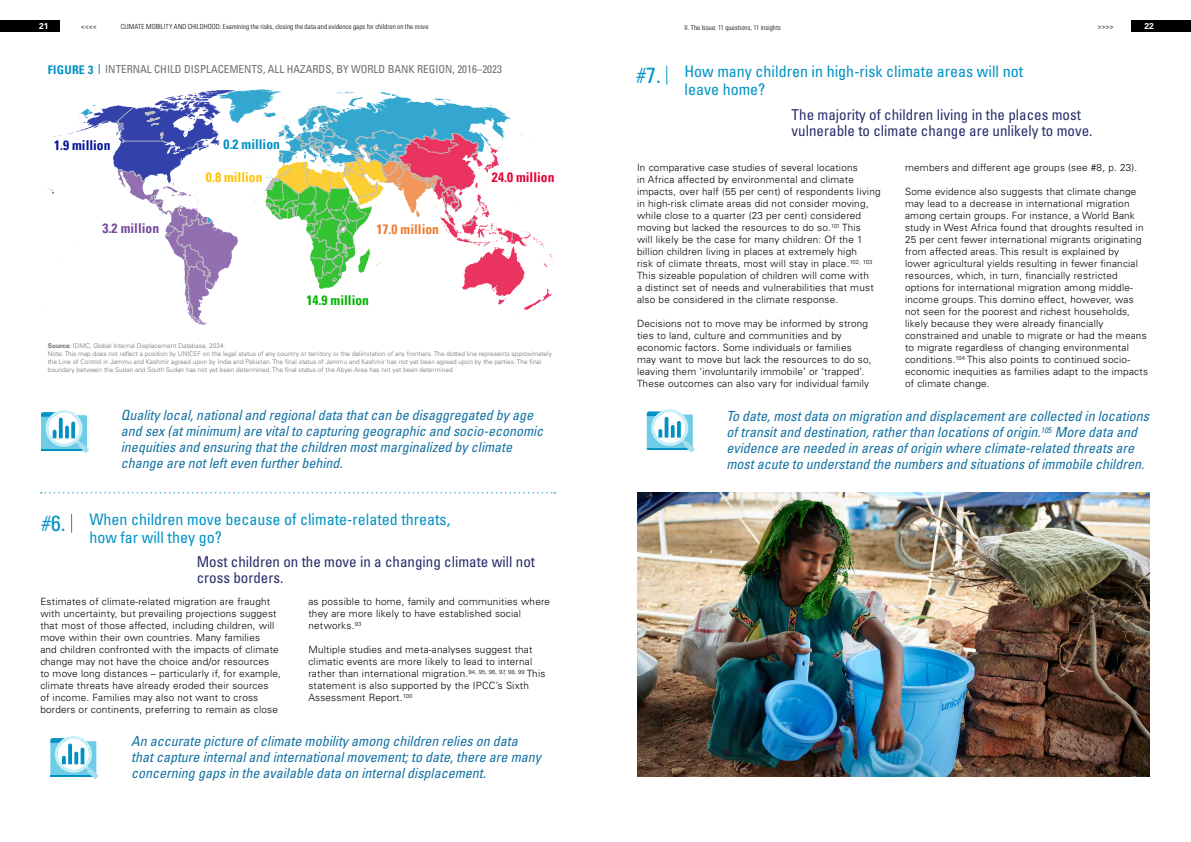
<style>
.page{position:relative;width:1191px;height:842px;background:#fff}
.page>*{position:absolute;margin:0;border:0;box-sizing:border-box;transform-origin:0 0}
.t1{font:condensed 22px "Univers LT Std";color:#0092c4}
.t2{font:condensed 16px/18px "Univers LT Std";color:#0092c4}
.t3{font:condensed 15px/16px "Univers LT Std";color:#292c6b}
.t4{font:italic condensed 14px/16px "Univers LT Std";color:#1271a3}
.t5{font:700 condensed 13.6px "Univers LT";color:#e60037}
.t6{font:700 condensed 13.6px "Univers LT";color:#ed7d30}
.t7{font:700 condensed 13.6px "Univers LT";color:#00b400}
.t8{font:700 condensed 13.6px "Univers LT";color:#0092c4}
.t9{font:700 condensed 13.6px "Univers LT";color:#774c9e}
.t10{font:700 condensed 13.6px "Univers LT";color:#fdc200}
.t11{font:700 condensed 13.6px "Univers LT";color:#001396}
.t12{font:condensed 11px "Univers LT Std";color:#6d6e71}
.t13{font:300 10px/12px "Univers LT Std";letter-spacing:.02em;color:#000}
.t14{font:300 8.5px "Fira Sans";color:#000}
.t15{font:700 8.5px "Univers LT Std";color:#fff}
.t16{font:300 condensed 7px "Univers LT Std";letter-spacing:.01em;color:#000}
.t17{font:300 6.5px/7.8px "Univers LT Std";color:#6d6e71}
.s1{font-weight:700;font-size:12px;color:#0092c4}
.s2{font-weight:700}
</style>
<div class="page">
<svg style="left:42px;top:89px;width:511px;height:236px"></svg>
<svg style="left:41px;top:410px;width:48px;height:43px"></svg>
<svg style="left:41px;top:492px;width:514px;height:1px"></svg>
<svg style="left:71px;top:514px;width:1px;height:19px"></svg>
<svg style="left:50px;top:736px;width:48px;height:43px"></svg>
<svg style="left:666px;top:66px;width:1px;height:19px"></svg>
<svg style="left:647px;top:409px;width:48px;height:44px"></svg>
<img style="left:637px;top:493px;width:513px;height:284px">
<div style="left:0;top:20px;width:60px;height:12px;background:#000"></div>
<div style="left:1131px;top:20px;width:60px;height:12px;background:#000"></div>
<p class="t15" style="left:39px;top:21px;width:11px">21</p>
<p class="t14" style="left:81px;top:21px;width:18px">&lt;&lt;&lt;&lt;</p>
<p class="t16" style="left:121px;top:23px;width:309px">CLIMATE MOBILITY AND CHILDHOOD: Examining the risks, closing the data and evidence gaps for children on the move</p>
<p class="t16" style="left:684px;top:23px;width:98px">II. The Issue: 11 questions, 11 insights</p>
<p class="t14" style="left:1097px;top:21px;width:18px">&gt;&gt;&gt;&gt;</p>
<p class="t15" style="left:1144px;top:21px;width:11px">22</p>
<p class="t12" style="left:48px;top:62px;width:456px"><span class="s1">FIGURE 3</span> INTERNAL CHILD DISPLACEMENTS, ALL HAZARDS, BY WORLD BANK REGION, 2016–2023</p>
<h3 class="t11" style="left:54px;top:137px;width:58px">1.9 million</h3>
<h3 class="t9" style="left:103px;top:220px;width:58px">3.2 million</h3>
<h3 class="t8" style="left:223px;top:136px;width:58px">0.2 million</h3>
<h3 class="t10" style="left:206px;top:169px;width:58px">0.8 million</h3>
<h3 class="t6" style="left:376px;top:221px;width:64px">17.0 million</h3>
<h3 class="t7" style="left:306px;top:292px;width:64px">14.9 million</h3>
<h3 class="t5" style="left:492px;top:169px;width:64px">24.0 million</h3>
<p class="t17" style="left:48px;top:342px;width:506px"><span class="s2">Source:</span> IDMC, Global Internal Displacement Database, 2024.<br>Note: This map does not reflect a position by UNICEF on the legal status of any country or territory or the delimitation of any frontiers. The dotted line represents approximately the Line of Control in Jammu and Kashmir agreed upon by India and Pakistan. The final status of Jammu and Kashmir has not yet been agreed upon by the parties. The final boundary between the Sudan and South Sudan has not yet been determined. The final status of the Abyei Area has not yet been determined.</p>
<h1 class="t1" style="left:41px;top:509px;width:26px">#6.</h1>
<p class="t4" style="left:121px;top:407px;width:424px">Quality local, national and regional data that can be disaggregated by age and sex (at minimum) are vital to capturing geographic and socio-economic inequities and ensuring that the children most marginalized by climate change are not left even further behind.</p>
<h2 class="t2" style="left:89px;top:510px;width:362px">When children move because of climate-related threats, how far will they go?</h2>
<h3 class="t3" style="left:197px;top:553px;width:340px">Most children on the move in a changing climate will not cross borders.</h3>
<p class="t13" style="left:40px;top:596px;width:242px">Estimates of climate-related migration are fraught with uncertainty, but prevailing projections suggest that most of those affected, including children, will move within their own countries. Many families<br>and children confronted with the impacts of climate change may not have the choice and/or resources<br>to move long distances – particularly if, for example, climate threats have already eroded their sources<br>of income. Families may also not want to cross borders or continents, preferring to remain as close</p>
<p class="t13" style="left:308px;top:596px;width:243px">as possible to home, family and communities where they are more likely to have established social networks.<sup>93</sup></p>
<p class="t13" style="left:308px;top:644px;width:238px">Multiple studies and meta-analyses suggest that climatic events are more likely to lead to internal rather than international migration.<sup>94,</sup> <sup>95,</sup> <sup>96,</sup> <sup>97,</sup> <sup>98,</sup> <sup>99</sup> This statement is also supported by the IPCC’s Sixth Assessment Report.<sup>100</sup></p>
<h3 class="t4" style="left:131px;top:733px;width:411px">An accurate picture of climate mobility among children relies on data that capture internal and international movement; to date, there are many concerning gaps in the available data on internal displacement.</h3>
<h1 class="t1" style="left:636px;top:61px;width:26px">#7.</h1>
<h2 class="t2" style="left:684px;top:62px;width:340px">How many children in high-risk climate areas will not leave home?</h2>
<h3 class="t3" style="left:791px;top:106px;width:302px">The majority of children living in the places most vulnerable to climate change are unlikely to move.</h3>
<p class="t13" style="left:637px;top:162px;width:245px">In comparative case studies of several locations<br>in Africa affected by environmental and climate impacts, over half (55 per cent) of respondents living in high-risk climate areas did not consider moving, while close to a quarter (23 per cent) considered moving but lacked the resources to do so.<sup>101</sup> This<br>will likely be the case for many children: Of the 1 billion children living in places at extremely high<br>risk of climate threats, most will stay in place.<sup>102,</sup> <sup>103<br></sup>This sizeable population of children will come with<br>a distinct set of needs and vulnerabilities that must also be considered in the climate response.</p>
<p class="t13" style="left:637px;top:318px;width:236px">Decisions not to move may be informed by strong ties to land, culture and communities and by economic factors. Some individuals or families may want to move but lack the resources to do so, leaving them ‘involuntarily immobile’ or ‘trapped’.<br>These outcomes can also vary for individual family</p>
<p class="t13" style="left:905px;top:162px;width:234px">members and different age groups (see #8, p. 23).</p>
<p class="t13" style="left:905px;top:186px;width:244px">Some evidence also suggests that climate change may lead to a decrease in international migration among certain groups. For instance, a World Bank study in West Africa found that droughts resulted in 25 per cent fewer international migrants originating from affected areas. This result is explained by<br>lower agricultural yields resulting in fewer financial resources, which, in turn, financially restricted options for international migration among middle&shy;income groups. This domino effect, however, was not seen for the poorest and richest households, likely because they were already financially constrained and unable to migrate or had the means to migrate regardless of changing environmental conditions.<sup>104</sup> This also points to continued socio&shy;economic inequities as families adapt to the impacts of climate change.</p>
<p class="t4" style="left:726px;top:408px;width:424px">To date, most data on migration and displacement are collected in locations of transit and destination, rather than locations of origin.<sup>105</sup> More data and evidence are needed in areas of origin where climate-related threats are most acute to understand the numbers and situations of immobile children.</p>
</div>
